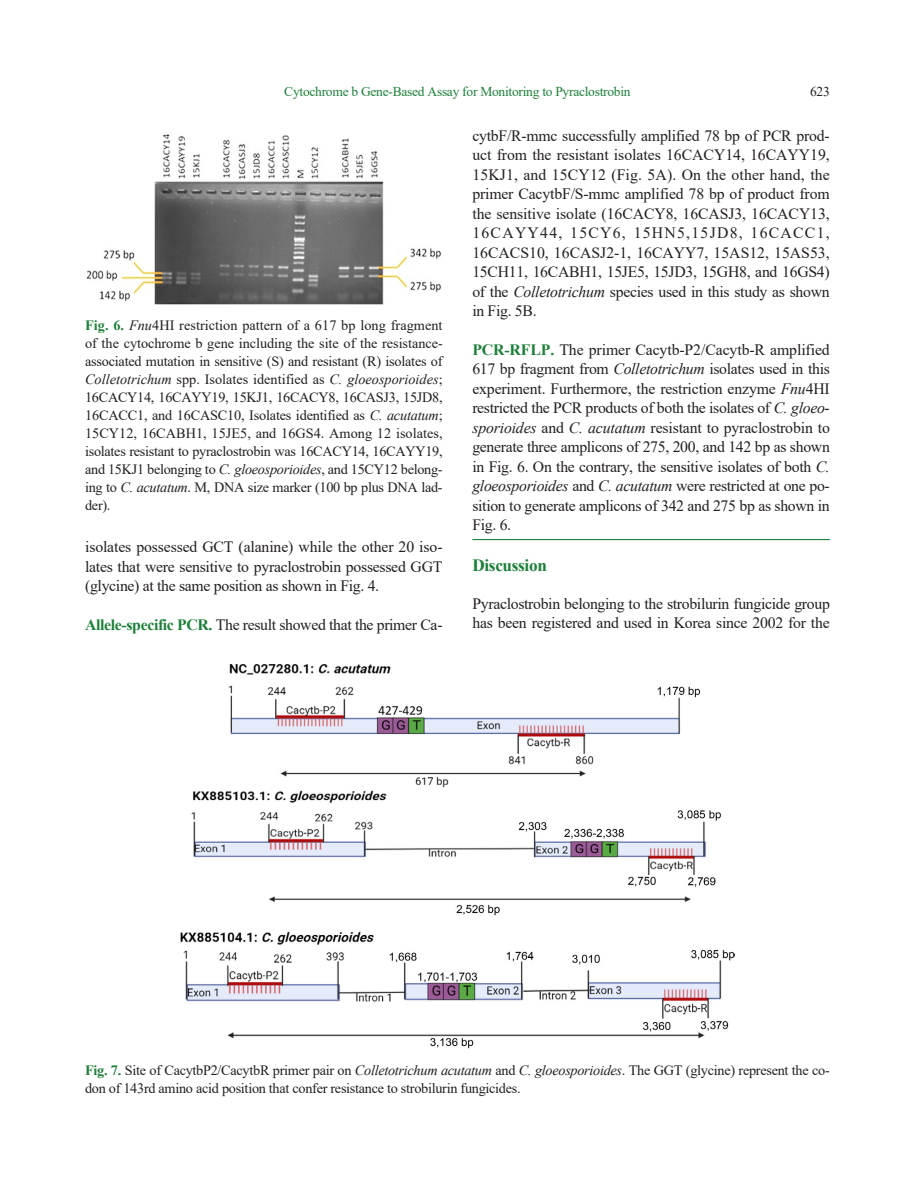
<style>
.page{position:relative;width:915px;height:1191px;background:#fff}
.page>*{position:absolute;margin:0;border:0;box-sizing:border-box;transform-origin:0 0}
.본문대{font:700 17.25px "Times New Roman";letter-spacing:-.02em;color:#1c8039}
.본문중{font:15.75px/19.5px "Times New Roman";letter-spacing:-.02em;color:#231f20;text-align:justify}
.본문-1{font:15.75px/19.5px "Times New Roman";letter-spacing:-.02em;color:#231f20}
.그림표설명{font:14.25px/18px "Times New Roman";letter-spacing:-.02em;color:#231f20;text-align:justify}
.t1{font:13.5px "Times New Roman";letter-spacing:-.02em;color:#1c8039}
.t2{font:13.5px "Times New Roman";color:#231f20}
.s1{font-weight:700;color:#1c8039}
.s2{font-style:italic}
</style>
<div class="page">
<hr style="left:472px;top:539px;width:357px;height:1px;background:#1c8039">
<img style="left:86px;top:134px;width:356px;height:170px">
<img style="left:181px;top:665px;width:552px;height:384px">
<p class="t1" style="left:284px;top:82px;width:348px">Cytochrome b Gene-Based Assay for Monitoring to Pyraclostrobin</p>
<p class="t2" style="left:809px;top:82px;width:21px">623</p>
<p class="그림표설명" style="left:85px;top:316px;width:359px"><span class="s1">Fig. 6.</span> <span class="s2">Fnu</span>4HI restriction pattern of a 617 bp long fragment of the cytochrome b gene including the site of the resistance&shy;associated mutation in sensitive (S) and resistant (R) isolates of <span class="s2">Colletotrichum</span> spp. Isolates identified as <span class="s2">C. gloeosporioides</span>; 16CACY14, 16CAYY19, 15KJ1, 16CACY8, 16CASJ3, 15JD8, 16CACC1, and 16CASC10, Isolates identified as <span class="s2">C. acutatum</span>; 15CY12, 16CABH1, 15JE5, and 16GS4. Among 12 isolates, isolates resistant to pyraclostrobin was 16CACY14, 16CAYY19, and 15KJ1 belonging to <span class="s2">C. gloeosporioides</span>, and 15CY12 belong&shy;ing to <span class="s2">C. acutatum</span>. M, DNA size marker (100 bp plus DNA lad&shy;der).</p>
<p class="본문중" style="left:85px;top:537px;width:359px">isolates possessed GCT (alanine) while the other 20 iso&shy;lates that were sensitive to pyraclostrobin possessed GGT (glycine) at the same position as shown in Fig. 4.</p>
<p class="본문중" style="left:85px;top:614px;width:359px"><span class="s1">Allele-specific PCR.</span> The result showed that the primer Ca-</p>
<p class="본문중" style="left:472px;top:125px;width:359px">cytbF/R-mmc successfully amplified 78 bp of PCR prod&shy;uct from the resistant isolates 16CACY14, 16CAYY19, 15KJ1, and 15CY12 (Fig. 5A). On the other hand, the primer CacytbF/S-mmc amplified 78 bp of product from the sensitive isolate (16CACY8, 16CASJ3, 16CACY13, 16CAYY44, 15CY6, 15HN5,15JD8, 16CACC1, 16CACS10, 16CASJ2-1, 16CAYY7, 15AS12, 15AS53, 15CH11, 16CABH1, 15JE5, 15JD3, 15GH8, and 16GS4) of the <span class="s2">Colletotrichum</span> species used in this study as shown in Fig. 5B.</p>
<p class="본문중" style="left:472px;top:339px;width:359px"><span class="s1">PCR-RFLP.</span> The primer Cacytb-P2/Cacytb-R amplified 617 bp fragment from <span class="s2">Colletotrichum</span> isolates used in this experiment. Furthermore, the restriction enzyme <span class="s2">Fnu</span>4HI restricted the PCR products of both the isolates of <span class="s2">C. gloeo&shy;sporioides</span> and <span class="s2">C. acutatum</span> resistant to pyraclostrobin to generate three amplicons of 275, 200, and 142 bp as shown in Fig. 6. On the contrary, the sensitive isolates of both <span class="s2">C. gloeosporioides</span> and <span class="s2">C. acutatum</span> were restricted at one po&shy;sition to generate amplicons of 342 and 275 bp as shown in Fig. 6.</p>
<p class="본문대" style="left:472px;top:553px;width:76px">Discussion</p>
<p class="본문-1" style="left:472px;top:593px;width:359px">Pyraclostrobin belonging to the strobilurin fungicide group has been registered and used in Korea since 2002 for the</p>
<p class="그림표설명" style="left:85px;top:1060px;width:746px"><span class="s1">Fig. 7.</span> Site of CacytbP2/CacytbR primer pair on <span class="s2">Colletotrichum acutatum</span> and <span class="s2">C. gloeosporioides</span>. The GGT (glycine) represent the co&shy;don of 143rd amino acid position that confer resistance to strobilurin fungicides.</p>
</div>
